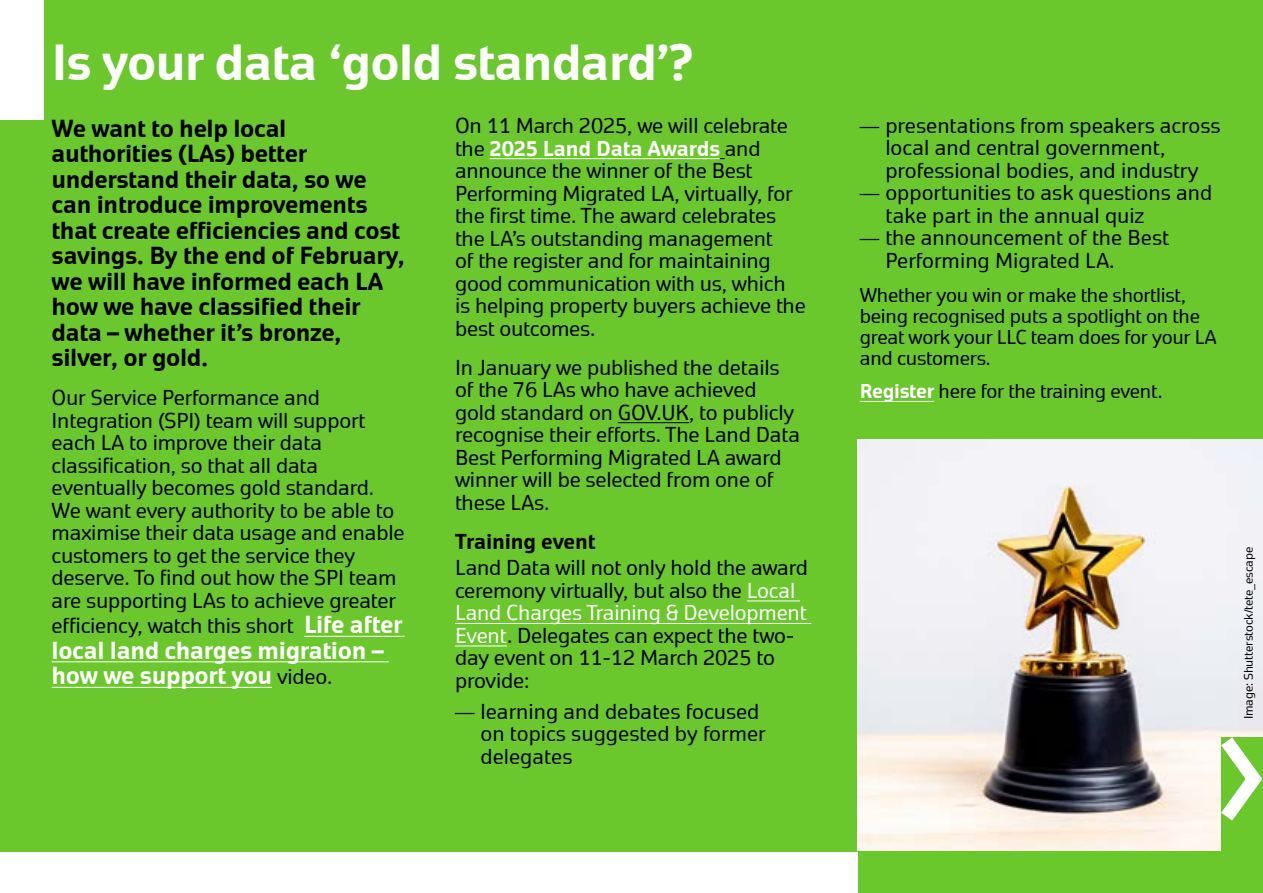
<style>
.page{position:relative;width:1263px;height:893px;background:#6ac72c}
.page>*{position:absolute;margin:0;border:0;box-sizing:border-box;transform-origin:0 0}
.t1{font:700 49.5px "Geo";letter-spacing:-.02em;color:#fff}
.t2{font:700 24px/25.5px "Geo";letter-spacing:-.015em;color:#000}
.t3{font:700 24px/25.5px "Geo";letter-spacing:-.015em;color:#fff}
.t4{font:21px/22.5px "Geo";letter-spacing:-.01em;color:#000}
.t5{font:700 21px "Geo";letter-spacing:-.01em;color:#000}
.t6{font:19.5px/21px "Geo";letter-spacing:-.015em;color:#000}
.t7{font:12px "Geo";letter-spacing:-.01em;color:#000}
.s1{font-weight:700;font-size:24px;color:#fff}
.s2{font-weight:400;font-size:21px;color:#000}
.s3{font-weight:700;color:#fff}
.s4{color:#fff}
.s5{font-size:19.5px}
</style>
<div class="page">
<img style="left:857px;top:439px;width:406px;height:411px">
<div style="left:0;top:0;width:43px;height:119px;background:#fff"></div>
<hr style="left:304px;top:636px;width:101px;height:1px;background:#fff">
<hr style="left:52px;top:661px;width:337px;height:1px;background:#fff">
<hr style="left:52px;top:687px;width:220px;height:1px;background:#fff">
<div style="left:0;top:852px;width:857px;height:41px;background:#fff"></div>
<div style="left:1221px;top:737px;width:42px;height:115px;background:#6ac72c"></div>
<svg style="left:1208px;top:722px;width:55px;height:113px"></svg>
<hr style="left:490px;top:158px;width:230px;height:1px;background:#fff">
<hr style="left:618px;top:422px;width:71px;height:1px;background:#000">
<hr style="left:747px;top:601px;width:53px;height:1px;background:#fff">
<hr style="left:455px;top:623px;width:356px;height:1px;background:#fff">
<hr style="left:455px;top:646px;width:52px;height:1px;background:#fff">
<hr style="left:860px;top:401px;width:74px;height:1px;background:#fff">
<h1 class="t1" style="left:52px;top:35px;width:642px">Is your data ‘gold standard’?</h1>
<p class="t2" style="left:52px;top:116px;width:354px">We want to help local authorities (LAs) better understand their data, so we can introduce improvements that create efficiencies and cost savings. By the end of February, we will have informed each LA how we have classified their data – whether it’s bronze, silver, or gold.</p>
<p class="t4" style="left:52px;top:387px;width:354px">Our Service Performance and Integration (SPI) team will support each LA to improve their data classification, so that all data eventually becomes gold standard.<br>We want every authority to be able to maximise their data usage and enable customers to get the service they deserve. To find out how the SPI team are supporting LAs to achieve greater</p>
<p class="t4" style="left:52px;top:615px;width:352px">efficiency, watch this short <span class="s1">Life after</span></p>
<p class="t3" style="left:52px;top:638px;width:334px">local land charges migration – how we support you <span class="s2">video.</span></p>
<p class="t4" style="left:455px;top:115px;width:352px">On 11 March 2025, we will celebrate the <span class="s3">2025 Land Data Awards</span> and announce the winner of the Best<br>Performing Migrated LA, virtually, for the first time. The award celebrates the LA’s outstanding management<br>of the register and for maintaining good communication with us, which is helping property buyers achieve the best outcomes.</p>
<p class="t4" style="left:455px;top:356px;width:347px">In January we published the details of the 76 LAs who have achieved gold standard on GOV.UK, to publicly recognise their efforts. The Land Data<br>Best Performing Migrated LA award winner will be selected from one of these LAs.</p>
<p class="t5" style="left:455px;top:529px;width:142px">Training event</p>
<p class="t4" style="left:455px;top:557px;width:355px">Land Data will not only hold the award ceremony virtually, but also the <span class="s4">Local<br>Land Charges Training &amp; Development<br>Event</span>. Delegates can expect the two&shy;day event on 11-12 March 2025 to provide:</p>
<p class="t4" style="left:480px;top:700px;width:287px;text-indent:-26px"><span class="s5">—</span> learning and debates focused on topics suggested by former delegates</p>
<p class="t4" style="left:885px;top:114px;width:337px;text-indent:-26px"><span class="s5">—</span> presentations from speakers across local and central government, professional bodies, and industry</p>
<p class="t4" style="left:885px;top:182px;width:328px;text-indent:-26px"><span class="s5">—</span> opportunities to ask questions and take part in the annual quiz</p>
<p class="t4" style="left:885px;top:227px;width:285px;text-indent:-26px"><span class="s5">—</span> the announcement of the Best<br>Performing Migrated LA.</p>
<p class="t6" style="left:860px;top:284px;width:358px">Whether you win or make the shortlist, being recognised puts a spotlight on the great work your LLC team does for your LA and customers.</p>
<p class="t6" style="left:860px;top:381px;width:304px"><span class="s3">Register</span> here for the training event.</p>
<p class="t7" style="left:1242px;top:719px;width:174px;rotate:-90deg">Image: Shutterstock/tete_escape</p>
</div>
